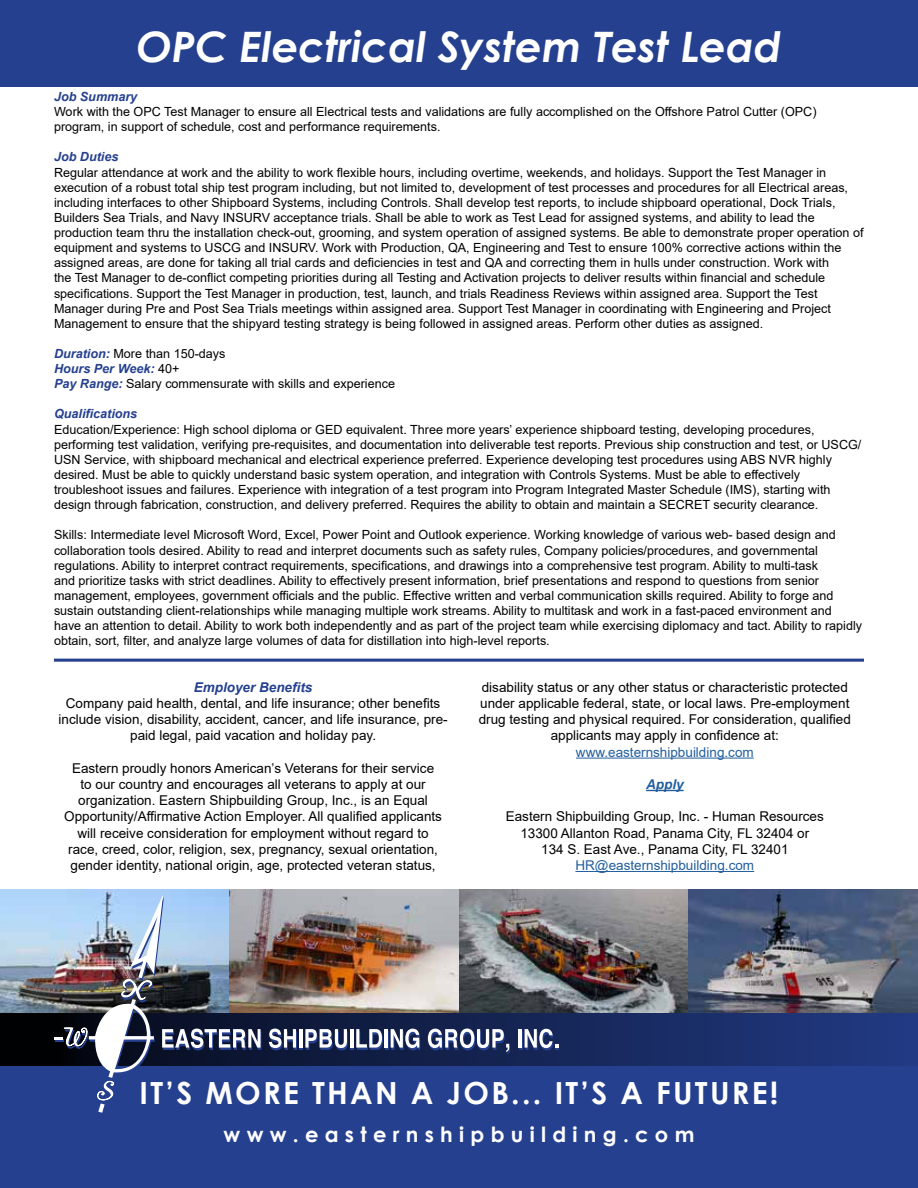
<style>
.page{position:relative;width:918px;height:1188px;background:#fff}
.page>*{position:absolute;margin:0;border:0;box-sizing:border-box;transform-origin:0 0}
.t1{font:italic 700 42px "Century Gothic";color:#fff}
.t2{font:700 30.45px "Century Gothic";letter-spacing:.075em;color:#fff}
.t3{font:700 21px "Century Gothic";letter-spacing:.3em;color:#fff}
.t4{font:13.5px/16.2px "Arial";color:#000;text-align:center}
.t5{font:13.5px "Arial";color:#215e9e}
.t6{font:italic 700 13.5px "Arial";color:#25408f}
.t7{font:italic 700 13.5px "Arial";color:#215e9e}
.t8{font:12.6px/15.1px "Arial";color:#000}
.t9{font:italic 700 12.6px "Arial";color:#25408f}
.s1{font-weight:700;font-style:italic;color:#25408f}
</style>
<div class="page">
<div style="left:0;top:0;width:918px;height:86px;background:#25408f"></div>
<img style="left:0;top:890px;width:918px;height:124px">
<hr style="left:576px;top:758px;width:178px;height:1px;background:#215e9e">
<hr style="left:646px;top:790px;width:38px;height:1px;background:#215e9e">
<hr style="left:575px;top:871px;width:179px;height:1px;background:#215e9e">
<hr style="left:54px;top:659px;width:810px;height:3px;background:#25408f">
<div style="left:0;top:1014px;width:918px;height:174px;background:#25408f"></div>
<svg style="left:0;top:1014px;width:918px;height:51px;background:#162658"></svg>
<hr style="left:300px;top:1031px;width:3px;height:19px;background:#25408f">
<hr style="left:351px;top:1031px;width:3px;height:19px;background:#25408f">
<hr style="left:385px;top:1031px;width:3px;height:19px;background:#25408f">
<hr style="left:519px;top:1031px;width:3px;height:19px;background:#25408f">
<svg style="left:269px;top:1029px;width:28px;height:21px"></svg>
<hr style="left:299px;top:1029px;width:3px;height:19px;background:#fff">
<svg style="left:305px;top:1029px;width:43px;height:21px"></svg>
<hr style="left:350px;top:1029px;width:3px;height:19px;background:#fff">
<svg style="left:356px;top:1029px;width:27px;height:21px"></svg>
<hr style="left:384px;top:1029px;width:4px;height:19px;background:#fff">
<svg style="left:391px;top:1029px;width:29px;height:21px"></svg>
<svg style="left:428px;top:1029px;width:82px;height:25px;background:#667194"></svg>
<hr style="left:518px;top:1029px;width:3px;height:19px;background:#fff">
<svg style="left:525px;top:1029px;width:34px;height:21px"></svg>
<img style="left:54px;top:895px;width:207px;height:218px">
<h1 class="t1" style="left:136px;top:14px;width:647px">OPC Electrical System Test Lead</h1>
<p class="t9" style="left:54px;top:88px;width:85px">Job Summary</p>
<p class="t8" style="left:54px;top:104px;width:764px">Work with the OPC Test Manager to ensure all Electrical tests and validations are fully accomplished on the Offshore Patrol Cutter (OPC) program, in support of schedule, cost and performance requirements.</p>
<p class="t9" style="left:54px;top:149px;width:66px">Job Duties</p>
<p class="t8" style="left:54px;top:164px;width:811px">Regular attendance at work and the ability to work flexible hours, including overtime, weekends, and holidays. Support the Test Manager in execution of a robust total ship test program including, but not limited to, development of test processes and procedures for all Electrical areas, including interfaces to other Shipboard Systems, including Controls. Shall develop test reports, to include shipboard operational, Dock Trials, Builders Sea Trials, and Navy INSURV acceptance trials. Shall be able to work as Test Lead for assigned systems, and ability to lead the production team thru the installation check-out, grooming, and system operation of assigned systems. Be able to demonstrate proper operation of equipment and systems to USCG and INSURV. Work with Production, QA, Engineering and Test to ensure 100% corrective actions within the assigned areas, are done for taking all trial cards and deficiencies in test and QA and correcting them in hulls under construction. Work with<br>the Test Manager to de-conflict competing priorities during all Testing and Activation projects to deliver results within financial and schedule specifications. Support the Test Manager in production, test, launch, and trials Readiness Reviews within assigned area. Support the Test Manager during Pre and Post Sea Trials meetings within assigned area. Support Test Manager in coordinating with Engineering and Project Management to ensure that the shipyard testing strategy is being followed in assigned areas. Perform other duties as assigned.</p>
<p class="t8" style="left:54px;top:346px;width:343px"><span class="s1">Duration:</span> More than 150-days<br><span class="s1">Hours Per Week:</span> 40+<br><span class="s1">Pay Range:</span> Salary commensurate with skills and experience</p>
<p class="t9" style="left:54px;top:406px;width:85px">Qualifications</p>
<p class="t8" style="left:54px;top:422px;width:809px">Education/Experience: High school diploma or GED equivalent. Three more years’ experience shipboard testing, developing procedures, performing test validation, verifying pre-requisites, and documentation into deliverable test reports. Previous ship construction and test, or USCG/ USN Service, with shipboard mechanical and electrical experience preferred. Experience developing test procedures using ABS NVR highly desired. Must be able to quickly understand basic system operation, and integration with Controls Systems. Must be able to effectively troubleshoot issues and failures. Experience with integration of a test program into Program Integrated Master Schedule (IMS), starting with design through fabrication, construction, and delivery preferred. Requires the ability to obtain and maintain a SECRET security clearance.</p>
<p class="t8" style="left:54px;top:527px;width:810px">Skills: Intermediate level Microsoft Word, Excel, Power Point and Outlook experience. Working knowledge of various web- based design and collaboration tools desired. Ability to read and interpret documents such as safety rules, Company policies/procedures, and governmental regulations. Ability to interpret contract requirements, specifications, and drawings into a comprehensive test program. Ability to multi-task<br>and prioritize tasks with strict deadlines. Ability to effectively present information, brief presentations and respond to questions from senior management, employees, government officials and the public. Effective written and verbal communication skills required. Ability to forge and sustain outstanding client-relationships while managing multiple work streams. Ability to multitask and work in a fast-paced environment and have an attention to detail. Ability to work both independently and as part of the project team while exercising diplomacy and tact. Ability to rapidly obtain, sort, filter, and analyze large volumes of data for distillation into high-level reports.</p>
<p class="t6" style="left:194px;top:678px;width:120px">Employer Benefits</p>
<p class="t4" style="left:59px;top:695px;width:391px">Company paid health, dental, and life insurance; other benefits include vision, disability, accident, cancer, and life insurance, pre&shy;paid legal, paid vacation and holiday pay.</p>
<p class="t4" style="left:64px;top:760px;width:379px">Eastern proudly honors American’s Veterans for their service<br>to our country and encourages all veterans to apply at our organization. Eastern Shipbuilding Group, Inc., is an Equal Opportunity/Affirmative Action Employer. All qualified applicants will receive consideration for employment without regard to race, creed, color, religion, sex, pregnancy, sexual orientation, gender identity, national origin, age, protected veteran status,</p>
<p class="t4" style="left:479px;top:679px;width:374px">disability status or any other status or characteristic protected under applicable federal, state, or local laws. Pre-employment drug testing and physical required. For consideration, qualified applicants may apply in confidence at:</p>
<p class="t5" style="left:576px;top:743px;width:179px">www.easternshipbuilding.com</p>
<p class="t7" style="left:646px;top:775px;width:39px">Apply</p>
<p class="t4" style="left:506px;top:809px;width:320px">Eastern Shipbuilding Group, Inc. - Human Resources<br>13300 Allanton Road, Panama City, FL 32404 or<br>134 S. East Ave., Panama City, FL 32401</p>
<p class="t5" style="left:575px;top:856px;width:180px">HR@easternshipbuilding.com</p>
<h2 class="t2" style="left:140px;top:1070px;width:640px">IT’S MORE THAN A JOB... IT’S A FUTURE!</h2>
<h3 class="t3" style="left:224px;top:1118px;width:472px">www.easternshipbuilding.com</h3>
</div>
